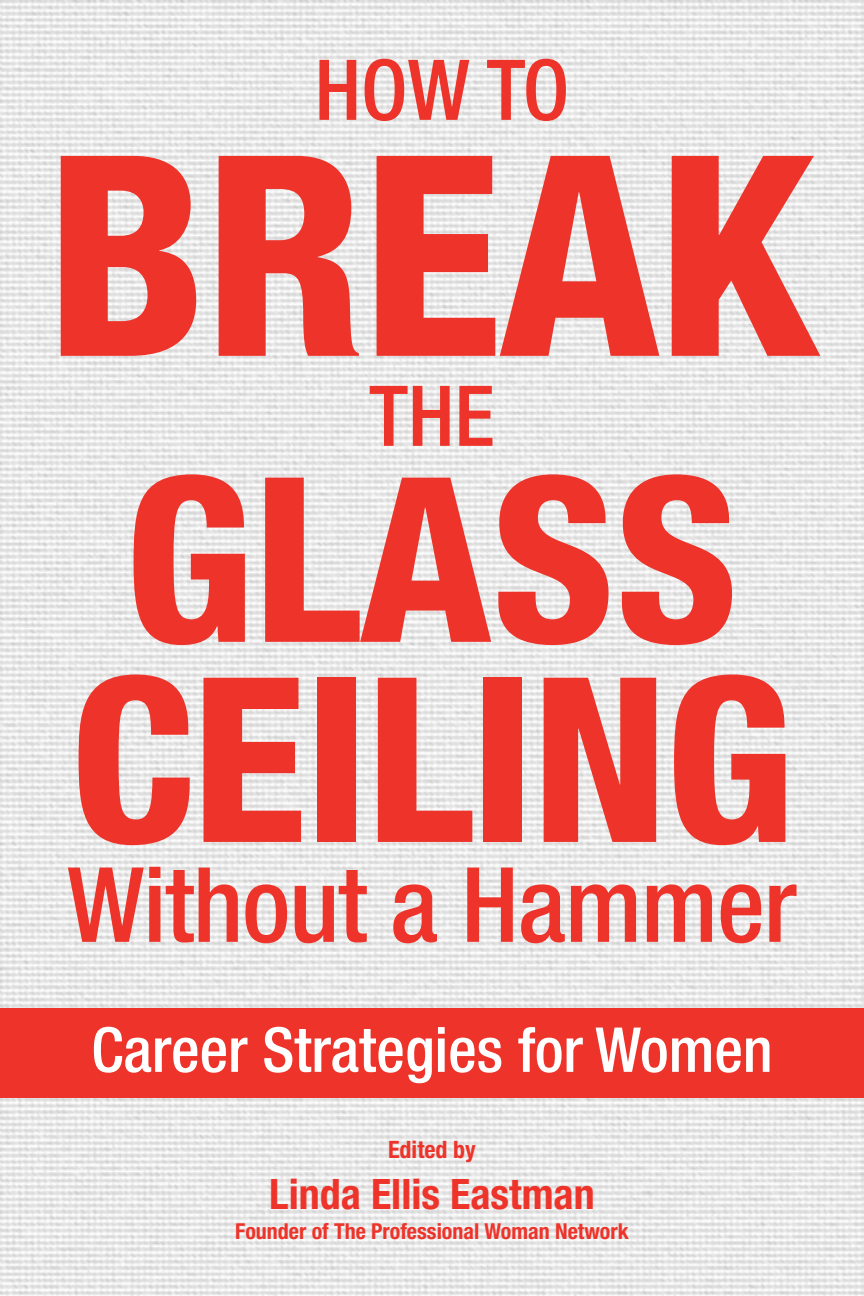
<style>
.page{position:relative;width:864px;height:1296px;background:#fff}
.page>*{position:absolute;margin:0;border:0;box-sizing:border-box;transform-origin:0 0}
.t1{font:800 condensed 280px "Helvetica Neue";letter-spacing:-.01em;color:#ee342a}
.t2{font:800 condensed 230px/200.2px "Helvetica Neue";letter-spacing:-.01em;color:#ee342a}
.t3{font:500 condensed 104px "Helvetica Neue";letter-spacing:-.01em;color:#ee342a}
.t4{font:500 condensed 84px "Helvetica Neue";color:#ee342a}
.t5{font:500 condensed 62px "Helvetica Neue";color:#fff}
.t6{font:700 condensed 42px "Helvetica Neue";color:#ee342a}
.t7{font:700 condensed 24px "Helvetica Neue";color:#ee342a}
.t8{font:700 condensed 22px "Helvetica Neue";color:#ee342a}
</style>
<div class="page">
<img style="left:0;top:0;width:864px;height:1296px">
<div style="left:0;top:1008px;width:864px;height:90px;background:#ee342a"></div>
<h3 class="t4" style="left:315px;top:40px;width:256px">How to</h3>
<h1 class="t1" style="left:46px;top:83px;width:773px">BREAK</h1>
<h3 class="t4" style="left:369px;top:366px;width:127px">the</h3>
<h2 class="t2" style="left:70px;top:456px;width:708px">GLASS<br>CEILING</h2>
<h3 class="t3" style="left:67px;top:843px;width:731px">Without a Hammer</h3>
<h3 class="t5" style="left:91px;top:1013px;width:683px">Career Strategies for Women</h3>
<p class="t7" style="left:388px;top:1135px;width:89px">Edited by</p>
<h3 class="t6" style="left:269px;top:1168px;width:327px">Linda Ellis Eastman</h3>
<p class="t8" style="left:235px;top:1218px;width:395px">Founder of The Professional Woman Network</p>
</div>
